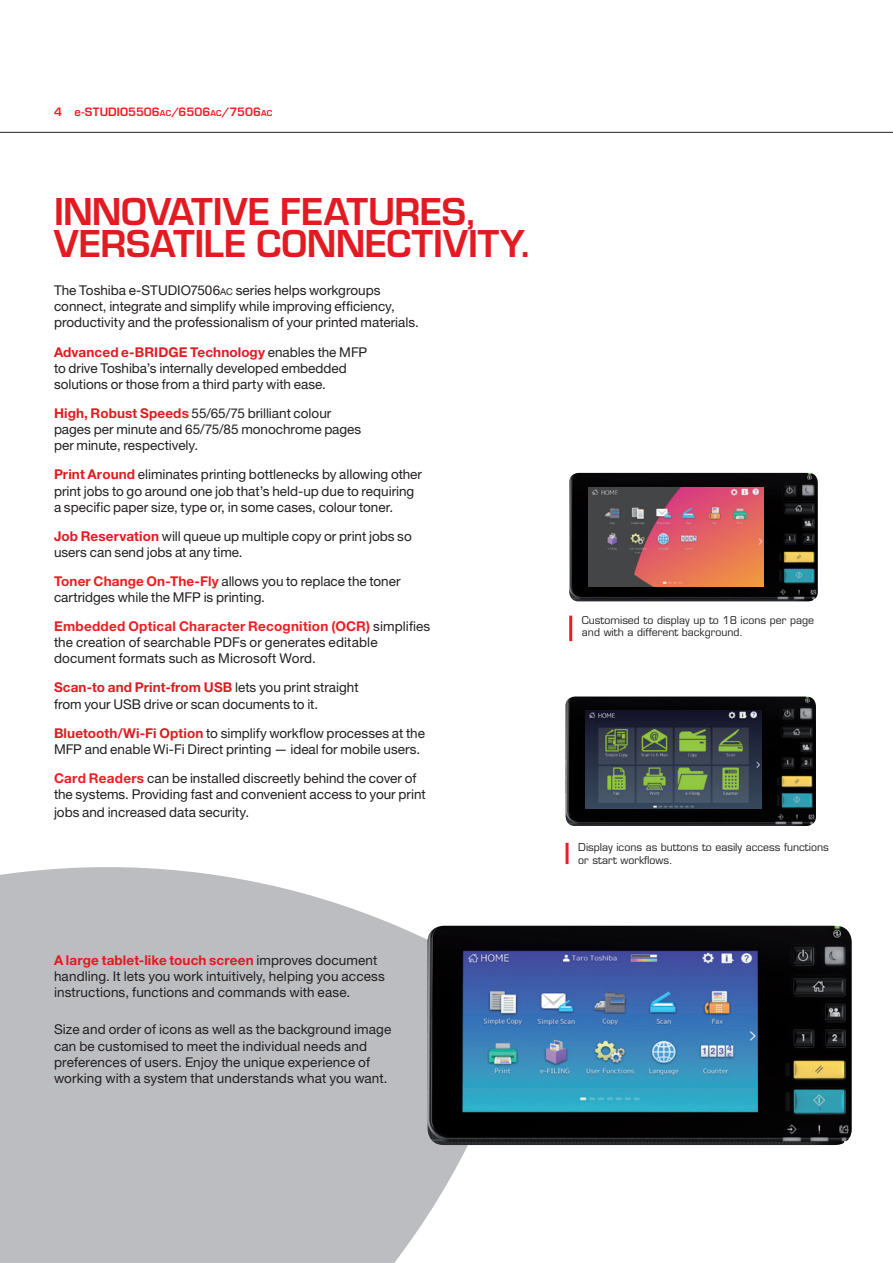
<style>
.page{position:relative;width:893px;height:1263px;background:#fff}
.page>*{position:absolute;margin:0;border:0;box-sizing:border-box;transform-origin:0 0}
.t1{font:600 36px/32.4px "Eurostile LT Std";letter-spacing:-.005em;color:#e21a21}
.t2{font:13.5px/16.2px "Helvetica Neue LT Std";color:#231f20}
.t3{font:600 11.25px "Eurostile LT Std";letter-spacing:.005em;color:#ee1d23}
.t4{font:10.5px/12.6px "Eurostile LT Std";color:#231f20}
.s1{font-size:7.8px}
.s2{font-size:9.45px}
.s3{font-weight:700;color:#e21a21}
.s4{font-weight:700;color:#ee1d23}
</style>
<div class="page">
<svg style="left:0;top:867px;width:524px;height:396px;background:#c4c5c8"></svg>
<hr style="left:0;top:132px;width:893px;height:1px;background:#231f20">
<img style="left:428px;top:926px;width:424px;height:219px">
<hr style="left:566px;top:843px;width:3px;height:21px;background:#ee1d23">
<hr style="left:569px;top:616px;width:3px;height:25px;background:#ee1d23">
<img style="left:569px;top:473px;width:249px;height:128px">
<img style="left:589px;top:487px;width:175px;height:99px">
<img style="left:566px;top:696px;width:250px;height:130px">
<img style="left:586px;top:711px;width:176px;height:97px">
<p class="t3" style="left:54px;top:104px;width:220px">4 e-STUDIO5506<span class="s1">AC</span>/6506<span class="s1">AC</span>/7506<span class="s1">AC</span></p>
<h1 class="t1" style="left:54px;top:195px;width:480px">INNOVATIVE FEATURES,<br>VERSATILE CONNECTIVITY.</h1>
<p class="t2" style="left:54px;top:281px;width:366px">The Toshiba e-STUDIO7506<span class="s2">ac</span> series helps workgroups connect, integrate and simplify while improving efficiency, productivity and the professionalism of your printed materials.</p>
<p class="t2" style="left:54px;top:344px;width:315px"><span class="s3">Advanced e-BRIDGE Technology</span> enables the MFP to drive Toshiba’s internally developed embedded solutions or those from a third party with ease.</p>
<p class="t2" style="left:54px;top:405px;width:309px"><span class="s3">High, Robust Speeds</span> 55/65/75 brilliant colour pages per minute and 65/75/85 monochrome pages per minute, respectively.</p>
<p class="t2" style="left:54px;top:466px;width:370px"><span class="s3">Print Around</span> eliminates printing bottlenecks by allowing other print jobs to go around one job that’s held-up due to requiring a specific paper size, type or, in some cases, colour toner.</p>
<p class="t2" style="left:54px;top:528px;width:359px"><span class="s3">Job Reservation</span> will queue up multiple copy or print jobs so users can send jobs at any time.</p>
<p class="t2" style="left:54px;top:573px;width:348px"><span class="s4">Toner Change On-The-Fly</span> allows you to replace the toner cartridges while the MFP is printing.</p>
<p class="t2" style="left:54px;top:618px;width:378px"><span class="s4">Embedded Optical Character Recognition (OCR)</span> simplifies the creation of searchable PDFs or generates editable document formats such as Microsoft Word.</p>
<p class="t2" style="left:54px;top:679px;width:306px"><span class="s3">Scan-to and Print-from USB</span> lets you print straight from your USB drive or scan documents to it.</p>
<p class="t2" style="left:54px;top:724px;width:373px"><span class="s3">Bluetooth/Wi-Fi Option</span> to simplify workflow processes at the<br>MFP and enable Wi-Fi Direct printing — ideal for mobile users.</p>
<p class="t2" style="left:54px;top:770px;width:373px"><span class="s4">Card Readers</span> can be installed discreetly behind the cover of the systems. Providing fast and convenient access to your print</p>
<p class="t2" style="left:54px;top:804px;width:197px">jobs and increased data security.</p>
<p class="t2" style="left:54px;top:951px;width:333px"><span class="s3">A large tablet-like touch screen</span> improves document handling. It lets you work intuitively, helping you access instructions, functions and commands with ease.</p>
<p class="t2" style="left:54px;top:1021px;width:339px">Size and order of icons as well as the background image can be customised to meet the individual needs and preferences of users. Enjoy the unique experience of working with a system that understands what you want.</p>
<p class="t4" style="left:582px;top:614px;width:234px">Customised to display up to 18 icons per page and with a different background.</p>
<p class="t4" style="left:578px;top:841px;width:252px">Display icons as buttons to easily access functions or start workflows.</p>
</div>
